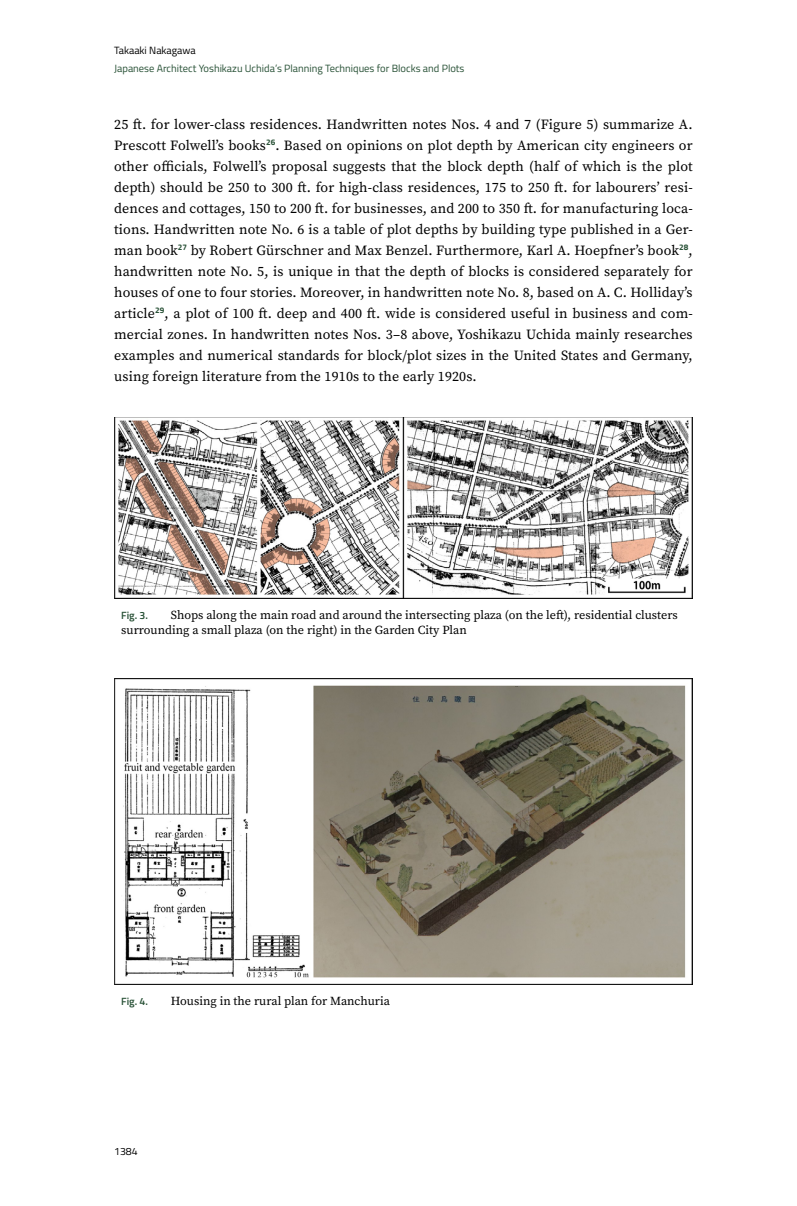
<style>
.page{position:relative;width:797px;height:1206px;background:#fff}
.page>*{position:absolute;margin:0;border:0;box-sizing:border-box;transform-origin:0 0}
.t1{font:14px/21px "Source Serif Pro";letter-spacing:.01em;color:#000;text-align:justify}
.t2{font:12.25px/14.7px "Source Serif Pro";color:#000}
.t3{font:10.5px "Titillium Web";color:#285136}
.t4{font:10.5px "Titillium Web";color:#000}
.t5{font:600 10.5px "Titillium Web";color:#285136}
</style>
<div class="page">
<img style="left:114px;top:417px;width:578px;height:182px">
<img style="left:114px;top:678px;width:578px;height:306px">
<p class="t4" style="left:114px;top:43px;width:83px">Takaaki Nakagawa</p>
<p class="t3" style="left:114px;top:60px;width:351px">Japanese Architect Yoshikazu Uchida’s Planning Techniques for Blocks and Plots</p>
<p class="t1" style="left:114px;top:113px;width:580px">25 ft. for lower-class residences. Handwritten notes Nos. 4 and 7 (Figure 5) summarize A.<br>Prescott Folwell’s books<sup>26</sup>. Based on opinions on plot depth by American city engineers or other officials, Folwell’s proposal suggests that the block depth (half of which is the plot depth) should be 250 to 300 ft. for high-class residences, 175 to 250 ft. for labourers’ resi&shy;dences and cottages, 150 to 200 ft. for businesses, and 200 to 350 ft. for manufacturing loca&shy;tions. Handwritten note No. 6 is a table of plot depths by building type published in a Ger&shy;man book<sup>27</sup> by Robert Gürschner and Max Benzel. Furthermore, Karl A. Hoepfner’s book<sup>28</sup>, handwritten note No. 5, is unique in that the depth of blocks is considered separately for houses of one to four stories. Moreover, in handwritten note No. 8, based on A. C. Holliday’s article<sup>29</sup>, a plot of 100 ft. deep and 400 ft. wide is considered useful in business and com&shy;mercial zones. In handwritten notes Nos. 3–8 above, Yoshikazu Uchida mainly researches examples and numerical standards for block/plot sizes in the United States and Germany, using foreign literature from the 1910s to the early 1920s.</p>
<p class="t2" style="left:121px;top:607px;width:558px;text-indent:50px">Shops along the main road and around the intersecting plaza (on the left), residential clusters surrounding a small plaza (on the right) in the Garden City Plan</p>
<p class="t5" style="left:121px;top:607px;width:28px">Fig. 3.</p>
<p class="t5" style="left:121px;top:993px;width:28px">Fig. 4.</p>
<p class="t2" style="left:171px;top:993px;width:220px">Housing in the rural plan for Manchuria</p>
<p class="t4" style="left:114px;top:1143px;width:25px">1384</p>
</div>
